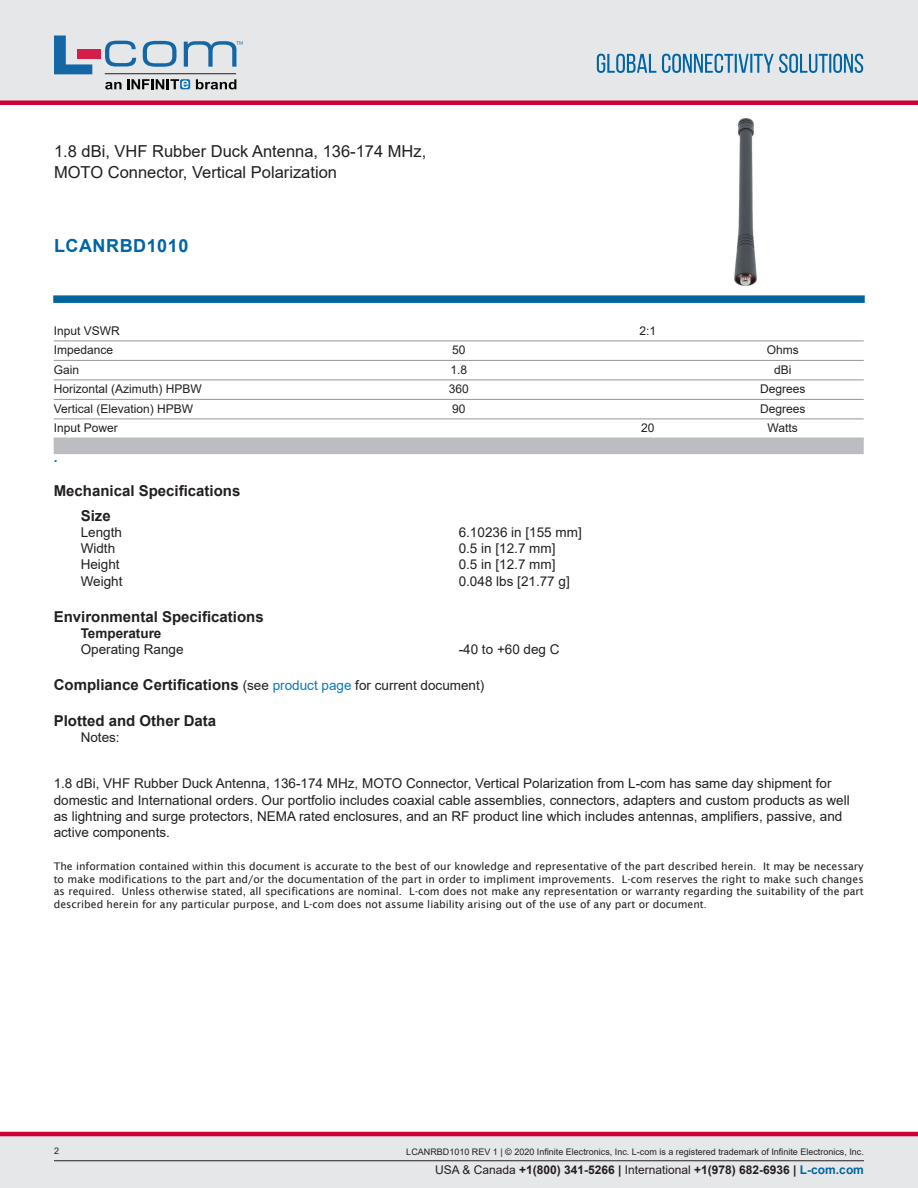
<style>
.page{position:relative;width:918px;height:1188px;background:#fff}
.page>*{position:absolute;margin:0;border:0;box-sizing:border-box;transform-origin:0 0}
.PN{font:700 18px "Arial";letter-spacing:.03em;color:#0065a4}
.Web_Description_Para{font:16.5px/21px "Arial";color:#231f20}
.Head1_for_Compliance{font:700 15px "Arial";color:#231f20}
.Head1{font:700 15px "Arial";color:#231f20}
.LCOM_Table_Footer{font:700 15px "Arial";color:#231f20}
.Specs_Para{font:700 15px "Arial";color:#231f20}
.Web_Description_Para-2{font:13.5px/16.2px "Arial";color:#231f20}
.Specs_Para-2{font:13.5px "Arial";color:#231f20}
.Head2_after_Head1{font:700 13.5px "Arial";color:#231f20}
.LCOM_Table_Footer-2{font:700 13.5px "Arial";color:#0c77be}
.LCOM_Table_Body_Min{font:12px "Arial";color:#231f20}
.t1{font:700 12px "Arial";color:#231f20}
.t2{font:10.5px/12.6px "Lucida Sans";color:#231f20;text-align:justify}
.t3{font:9px "Arial";color:#231f20}
.s1{font-weight:400;font-size:13.5px}
.s2{font-weight:400;font-size:13.5px;color:#0c77be}
.s3{font-size:9px}
.s4{font-weight:400}
.s5{color:#0065a4}
</style>
<div class="page">
<div style="left:0;top:1136px;width:918px;height:52px;background:#e6e7e9"></div>
<hr style="left:0;top:1132px;width:918px;height:4px;background:#c03">
<div style="left:0;top:0;width:918px;height:102px;background:#e6e7e9"></div>
<div style="left:0;top:100px;width:918px;height:5px;background:#c03"></div>
<hr style="left:54px;top:1160px;width:810px;height:1px;background:#231f20">
<svg style="left:597px;top:54px;width:266px;height:19px"></svg>
<hr style="left:105px;top:73px;width:131px;height:1px;background:#211e1e">
<svg style="left:54px;top:35px;width:38px;height:39px"></svg>
<svg style="left:143px;top:41px;width:34px;height:26px"></svg>
<svg style="left:105px;top:41px;width:31px;height:26px"></svg>
<div style="left:77px;top:49px;width:23px;height:10px;background:#d41e47"></div>
<svg style="left:180px;top:79px;width:10px;height:10px"></svg>
<svg style="left:196px;top:79px;width:40px;height:10px"></svg>
<svg style="left:105px;top:79px;width:83px;height:10px"></svg>
<svg style="left:184px;top:41px;width:59px;height:26px"></svg>
<svg style="left:53px;top:295px;width:812px;height:8px;background:#0f6ea3"></svg>
<img style="left:734px;top:118px;width:23px;height:168px">
<hr style="left:54px;top:341px;width:810px;height:1px;background:#939598">
<hr style="left:54px;top:360px;width:810px;height:1px;background:#939598">
<hr style="left:54px;top:380px;width:810px;height:1px;background:#939598">
<hr style="left:54px;top:399px;width:810px;height:1px;background:#939598">
<hr style="left:54px;top:419px;width:810px;height:1px;background:#939598">
<div style="left:54px;top:438px;width:810px;height:16px;background:#bcbdc0"></div>
<h1 class="Web_Description_Para" style="left:54px;top:141px;width:374px">1.8 dBi, VHF Rubber Duck Antenna, 136-174 MHz,<br>MOTO Connector, Vertical Polarization</h1>
<p class="PN" style="left:54px;top:233px;width:136px">LCANRBD1010</p>
<p class="LCOM_Table_Body_Min" style="left:54px;top:322px;width:68px">Input VSWR</p>
<p class="LCOM_Table_Body_Min" style="left:639px;top:322px;width:18px">2:1</p>
<p class="LCOM_Table_Body_Min" style="left:54px;top:342px;width:61px">Impedance</p>
<p class="LCOM_Table_Body_Min" style="left:452px;top:342px;width:15px">50</p>
<p class="LCOM_Table_Body_Min" style="left:767px;top:342px;width:34px">Ohms</p>
<p class="LCOM_Table_Body_Min" style="left:54px;top:361px;width:27px">Gain</p>
<p class="LCOM_Table_Body_Min" style="left:450px;top:361px;width:18px">1.8</p>
<p class="LCOM_Table_Body_Min" style="left:774px;top:361px;width:19px">dBi</p>
<p class="LCOM_Table_Body_Min" style="left:54px;top:381px;width:150px">Horizontal (Azimuth) HPBW</p>
<p class="LCOM_Table_Body_Min" style="left:449px;top:381px;width:22px">360</p>
<p class="LCOM_Table_Body_Min" style="left:760px;top:381px;width:47px">Degrees</p>
<p class="LCOM_Table_Body_Min" style="left:54px;top:400px;width:141px">Vertical (Elevation) HPBW</p>
<p class="LCOM_Table_Body_Min" style="left:452px;top:400px;width:15px">90</p>
<p class="LCOM_Table_Body_Min" style="left:760px;top:400px;width:47px">Degrees</p>
<p class="LCOM_Table_Body_Min" style="left:54px;top:420px;width:66px">Input Power</p>
<p class="LCOM_Table_Body_Min" style="left:641px;top:420px;width:15px">20</p>
<p class="LCOM_Table_Body_Min" style="left:768px;top:420px;width:32px">Watts</p>
<p class="LCOM_Table_Footer-2" style="left:54px;top:448px;width:5px">.</p>
<p class="LCOM_Table_Footer" style="left:54px;top:480px;width:188px">Mechanical Specifications</p>
<p class="Specs_Para" style="left:81px;top:505px;width:32px">Size</p>
<p class="Specs_Para-2" style="left:81px;top:523px;width:43px">Length</p>
<p class="Specs_Para-2" style="left:459px;top:523px;width:125px">6.10236 in [155 mm]</p>
<p class="Specs_Para-2" style="left:81px;top:539px;width:36px">Width</p>
<p class="Specs_Para-2" style="left:459px;top:539px;width:98px">0.5 in [12.7 mm]</p>
<p class="Specs_Para-2" style="left:81px;top:555px;width:41px">Height</p>
<p class="Specs_Para-2" style="left:459px;top:555px;width:98px">0.5 in [12.7 mm]</p>
<p class="Specs_Para-2" style="left:81px;top:572px;width:43px">Weight</p>
<p class="Specs_Para-2" style="left:459px;top:572px;width:113px">0.048 lbs [21.77 g]</p>
<p class="Head1" style="left:54px;top:606px;width:212px">Environmental Specifications</p>
<p class="Head2_after_Head1" style="left:81px;top:624px;width:82px">Temperature</p>
<p class="Specs_Para-2" style="left:81px;top:640px;width:104px">Operating Range</p>
<p class="Specs_Para-2" style="left:459px;top:640px;width:102px">-40 to +60 deg C</p>
<p class="Head1_for_Compliance" style="left:54px;top:674px;width:432px">Compliance Certifications <span class="s1">(see</span> <span class="s2">product page</span> <span class="s1">for current document)</span></p>
<p class="Head1_for_Compliance" style="left:54px;top:710px;width:164px">Plotted and Other Data</p>
<p class="Specs_Para-2" style="left:81px;top:728px;width:41px">Notes:</p>
<h1 class="Web_Description_Para-2" style="left:54px;top:776px;width:798px">1.8 dBi, VHF Rubber Duck Antenna, 136-174 MHz, MOTO Connector, Vertical Polarization from L-com has same day shipment for domestic and International orders. Our portfolio includes coaxial cable assemblies, connectors, adapters and custom products as well as lightning and surge protectors, NEMA rated enclosures, and an RF product line which includes antennas, amplifiers, passive, and active components.</h1>
<p class="t2" style="left:54px;top:860px;width:811px">The information contained within this document is accurate to the best of our knowledge and representative of the part described herein. It may be necessary to make modifications to the part and/or the documentation of the part in order to impliment improvements. L-com reserves the right to make such changes as required. Unless otherwise stated, all specifications are nominal. L-com does not make any representation or warranty regarding the suitability of the part described herein for any particular purpose, and L-com does not assume liability arising out of the use of any part or document<span class="s3">.</span></p>
<p class="t3" style="left:54px;top:1144px;width:7px">2</p>
<p class="t3" style="left:406px;top:1146px;width:459px">LCANRBD1010 REV 1 | © 2020 Infinite Electronics, Inc. L-com is a registered trademark of Infinite Electronics, Inc.</p>
<p class="t1" style="left:435px;top:1162px;width:430px"><span class="s4">USA &amp; Canada</span> +1(800) 341-5266 | <span class="s4">International</span> +1(978) 682-6936 | <span class="s5">L-com.com</span></p>
</div>
